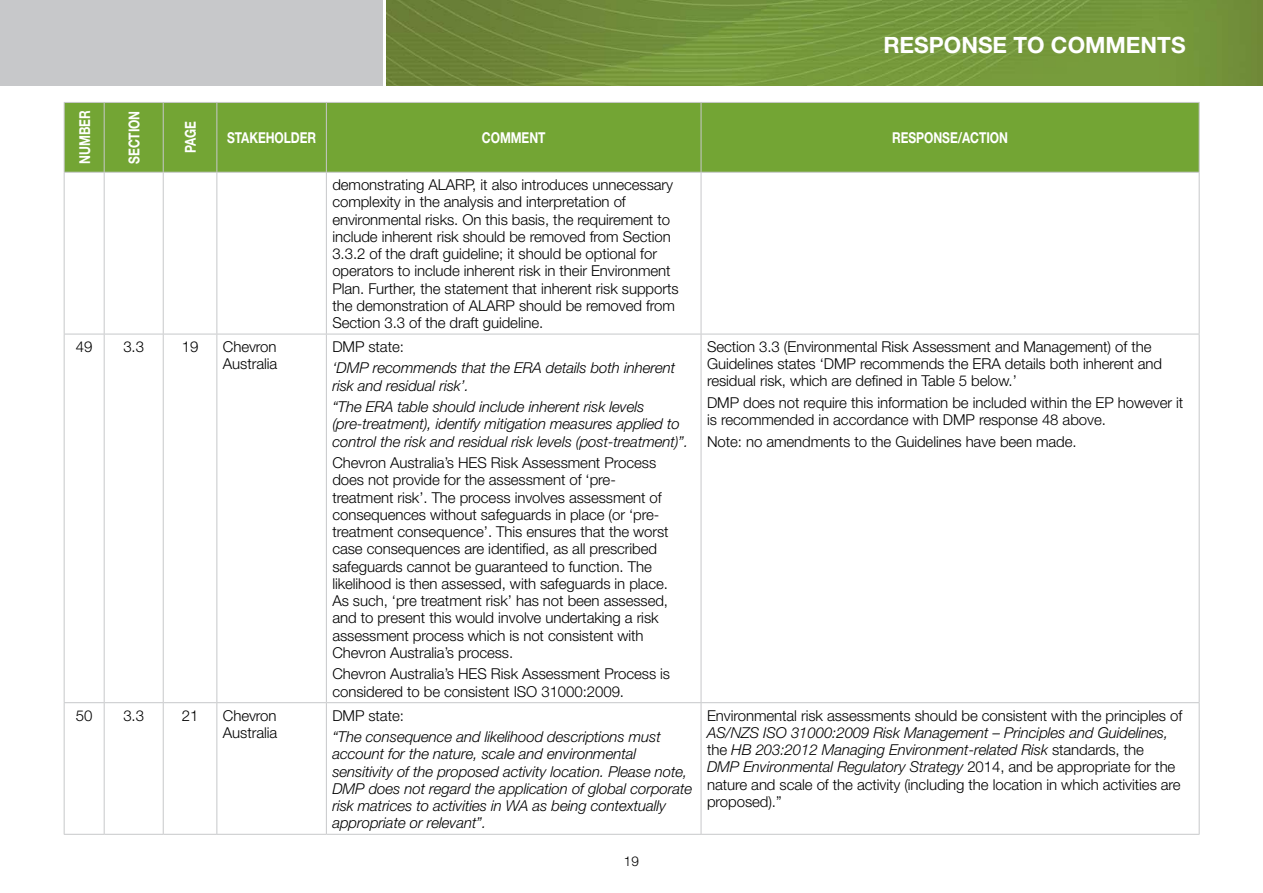
<style>
.page{position:relative;width:1263px;height:893px;background:#fff}
.page>*{position:absolute;margin:0;border:0;box-sizing:border-box;transform-origin:0 0}
.t1{font:700 22.5px "Helvetica Neue";color:#fff}
.table_Body{font:300 15px/17.2px "Helvetica Neue";letter-spacing:-.005em;color:#000}
.table_Body-2{font:italic 300 15px/17.2px "Helvetica Neue";letter-spacing:-.005em;color:#000}
.table_Body-3{font:700 15px "Helvetica Neue";letter-spacing:-.005em;color:#fff;scale:.8 1}
.t2{font:300 13.5px "Helvetica Neue";color:#000}
.s1{font-style:italic}
</style>
<div class="page">
<div style="left:0;top:0;width:383px;height:85px;background:#c7c8ca"></div>
<img style="left:387px;top:0;width:876px;height:85px">
<div style="left:65px;top:103px;width:1134px;height:69px;background:#73a534"></div>
<hr style="left:64px;top:102px;width:40px;height:1px;background:#c7c8ca">
<hr style="left:64px;top:103px;width:1px;height:69px;background:#c7c8ca">
<hr style="left:64px;top:172px;width:40px;height:1px;background:#c7c8ca">
<hr style="left:104px;top:102px;width:59px;height:1px;background:#c7c8ca">
<hr style="left:104px;top:103px;width:1px;height:69px;background:#c7c8ca">
<hr style="left:104px;top:172px;width:59px;height:1px;background:#c7c8ca">
<hr style="left:163px;top:102px;width:54px;height:1px;background:#c7c8ca">
<hr style="left:163px;top:103px;width:1px;height:69px;background:#c7c8ca">
<hr style="left:163px;top:172px;width:54px;height:1px;background:#c7c8ca">
<hr style="left:217px;top:102px;width:109px;height:1px;background:#c7c8ca">
<hr style="left:216px;top:103px;width:1px;height:69px;background:#c7c8ca">
<hr style="left:217px;top:172px;width:109px;height:1px;background:#c7c8ca">
<hr style="left:326px;top:102px;width:375px;height:1px;background:#c7c8ca">
<hr style="left:326px;top:103px;width:1px;height:69px;background:#c7c8ca">
<hr style="left:326px;top:172px;width:375px;height:1px;background:#c7c8ca">
<hr style="left:701px;top:102px;width:498px;height:1px;background:#c7c8ca">
<hr style="left:701px;top:103px;width:1px;height:69px;background:#c7c8ca">
<hr style="left:1199px;top:103px;width:1px;height:69px;background:#c7c8ca">
<hr style="left:701px;top:172px;width:498px;height:1px;background:#c7c8ca">
<hr style="left:64px;top:173px;width:1px;height:161px;background:#c7c8ca">
<hr style="left:104px;top:173px;width:1px;height:161px;background:#c7c8ca">
<hr style="left:163px;top:173px;width:1px;height:161px;background:#c7c8ca">
<hr style="left:216px;top:173px;width:1px;height:161px;background:#c7c8ca">
<hr style="left:326px;top:173px;width:1px;height:161px;background:#c7c8ca">
<hr style="left:701px;top:173px;width:1px;height:161px;background:#c7c8ca">
<hr style="left:1199px;top:173px;width:1px;height:161px;background:#c7c8ca">
<hr style="left:64px;top:334px;width:40px;height:1px;background:#c7c8ca">
<hr style="left:64px;top:334px;width:1px;height:368px;background:#c7c8ca">
<hr style="left:104px;top:334px;width:59px;height:1px;background:#c7c8ca">
<hr style="left:104px;top:334px;width:1px;height:368px;background:#c7c8ca">
<hr style="left:163px;top:334px;width:54px;height:1px;background:#c7c8ca">
<hr style="left:163px;top:334px;width:1px;height:368px;background:#c7c8ca">
<hr style="left:217px;top:334px;width:109px;height:1px;background:#c7c8ca">
<hr style="left:216px;top:334px;width:1px;height:368px;background:#c7c8ca">
<hr style="left:326px;top:334px;width:375px;height:1px;background:#c7c8ca">
<hr style="left:326px;top:334px;width:1px;height:368px;background:#c7c8ca">
<hr style="left:701px;top:334px;width:498px;height:1px;background:#c7c8ca">
<hr style="left:701px;top:334px;width:1px;height:368px;background:#c7c8ca">
<hr style="left:1199px;top:334px;width:1px;height:368px;background:#c7c8ca">
<hr style="left:64px;top:702px;width:40px;height:1px;background:#c7c8ca">
<hr style="left:64px;top:703px;width:1px;height:131px;background:#c7c8ca">
<hr style="left:104px;top:702px;width:59px;height:1px;background:#c7c8ca">
<hr style="left:104px;top:703px;width:1px;height:131px;background:#c7c8ca">
<hr style="left:163px;top:702px;width:54px;height:1px;background:#c7c8ca">
<hr style="left:163px;top:703px;width:1px;height:131px;background:#c7c8ca">
<hr style="left:217px;top:702px;width:109px;height:1px;background:#c7c8ca">
<hr style="left:216px;top:703px;width:1px;height:131px;background:#c7c8ca">
<hr style="left:326px;top:702px;width:375px;height:1px;background:#c7c8ca">
<hr style="left:326px;top:703px;width:1px;height:131px;background:#c7c8ca">
<hr style="left:701px;top:702px;width:498px;height:1px;background:#c7c8ca">
<hr style="left:701px;top:703px;width:1px;height:131px;background:#c7c8ca">
<hr style="left:1199px;top:703px;width:1px;height:131px;background:#c7c8ca">
<hr style="left:64px;top:834px;width:40px;height:1px;background:#c7c8ca">
<hr style="left:104px;top:834px;width:59px;height:1px;background:#c7c8ca">
<hr style="left:163px;top:834px;width:54px;height:1px;background:#c7c8ca">
<hr style="left:217px;top:834px;width:109px;height:1px;background:#c7c8ca">
<hr style="left:326px;top:834px;width:375px;height:1px;background:#c7c8ca">
<hr style="left:701px;top:834px;width:498px;height:1px;background:#c7c8ca">
<h1 class="t1" style="left:883px;top:31px;width:304px">RESPONSE TO COMMENTS</h1>
<p class="table_Body-3" style="left:75px;top:164px;width:68px;rotate:-90deg">NUMBER</p>
<p class="table_Body-3" style="left:125px;top:164px;width:68px;rotate:-90deg">SECTION</p>
<p class="table_Body-3" style="left:181px;top:153px;width:42px;rotate:-90deg">PAGE</p>
<p class="table_Body-3" style="left:227px;top:129px;width:113px">STAKEHOLDER</p>
<p class="table_Body-3" style="left:482px;top:129px;width:81px">COMMENT</p>
<p class="table_Body-3" style="left:892px;top:129px;width:146px">RESPONSE/ACTION</p>
<p class="table_Body" style="left:332px;top:176px;width:348px">demonstrating ALARP, it also introduces unnecessary complexity in the analysis and interpretation of environmental risks. On this basis, the requirement to include inherent risk should be removed from Section 3.3.2 of the draft guideline; it should be optional for operators to include inherent risk in their Environment Plan. Further, the statement that inherent risk supports the demonstration of ALARP should be removed from Section 3.3 of the draft guideline.</p>
<p class="table_Body" style="left:76px;top:338px;width:18px">49</p>
<p class="table_Body" style="left:123px;top:338px;width:22px">3.3</p>
<p class="table_Body" style="left:182px;top:338px;width:18px">19</p>
<p class="table_Body" style="left:223px;top:338px;width:56px">Chevron<br>Australia</p>
<p class="table_Body" style="left:332px;top:338px;width:73px">DMP state:</p>
<p class="table_Body" style="left:707px;top:338px;width:457px">Section 3.3 (Environmental Risk Assessment and Management) of the<br>Guidelines states ‘DMP recommends the ERA details both inherent and residual risk, which are defined in Table 5 below.’</p>
<p class="table_Body" style="left:707px;top:394px;width:478px">DMP does not require this information be included within the EP however it is recommended in accordance with DMP response 48 above.</p>
<p class="table_Body" style="left:707px;top:432px;width:371px">Note: no amendments to the Guidelines have been made.</p>
<p class="table_Body-2" style="left:332px;top:359px;width:344px">‘DMP recommends that the ERA details both inherent risk and residual risk’.</p>
<p class="table_Body-2" style="left:332px;top:398px;width:357px">“The ERA table should include inherent risk levels (pre-treatment), identify mitigation measures applied to control the risk and residual risk levels (post-treatment)”.</p>
<p class="table_Body" style="left:332px;top:454px;width:338px">Chevron Australia’s HES Risk Assessment Process does not provide for the assessment of ‘pre&shy;treatment risk’. The process involves assessment of consequences without safeguards in place (or ‘pre&shy;treatment consequence’. This ensures that the worst case consequences are identified, as all prescribed safeguards cannot be guaranteed to function. The likelihood is then assessed, with safeguards in place.<br>As such, ‘pre treatment risk’ has not been assessed, and to present this would involve undertaking a risk assessment process which is not consistent with Chevron Australia’s process.</p>
<p class="table_Body" style="left:332px;top:665px;width:339px">Chevron Australia’s HES Risk Assessment Process is considered to be consistent ISO 31000:2009.</p>
<p class="table_Body" style="left:76px;top:706px;width:18px">50</p>
<p class="table_Body" style="left:123px;top:706px;width:22px">3.3</p>
<p class="table_Body" style="left:182px;top:706px;width:18px">21</p>
<p class="table_Body" style="left:223px;top:706px;width:56px">Chevron<br>Australia</p>
<p class="table_Body" style="left:332px;top:706px;width:73px">DMP state:</p>
<p class="table_Body-2" style="left:332px;top:728px;width:361px">“The consequence and likelihood descriptions must account for the nature, scale and environmental sensitivity of the proposed activity location. Please note, DMP does not regard the application of global corporate risk matrices to activities in WA as being contextually appropriate or relevant”.</p>
<p class="t2" style="left:624px;top:853px;width:17px">19</p>
<p class="table_Body" style="left:707px;top:706px;width:477px">Environmental risk assessments should be consistent with the principles of <span class="s1">AS/NZS ISO 31000:2009 Risk Management – Principles and Guidelines, </span>the <span class="s1">HB 203:2012 Managing Environment-related Risk</span> standards, the<br><span class="s1">DMP Environmental Regulatory Strategy</span> 2014, and be appropriate for the nature and scale of the activity (including the location in which activities are proposed).”</p>
</div>
